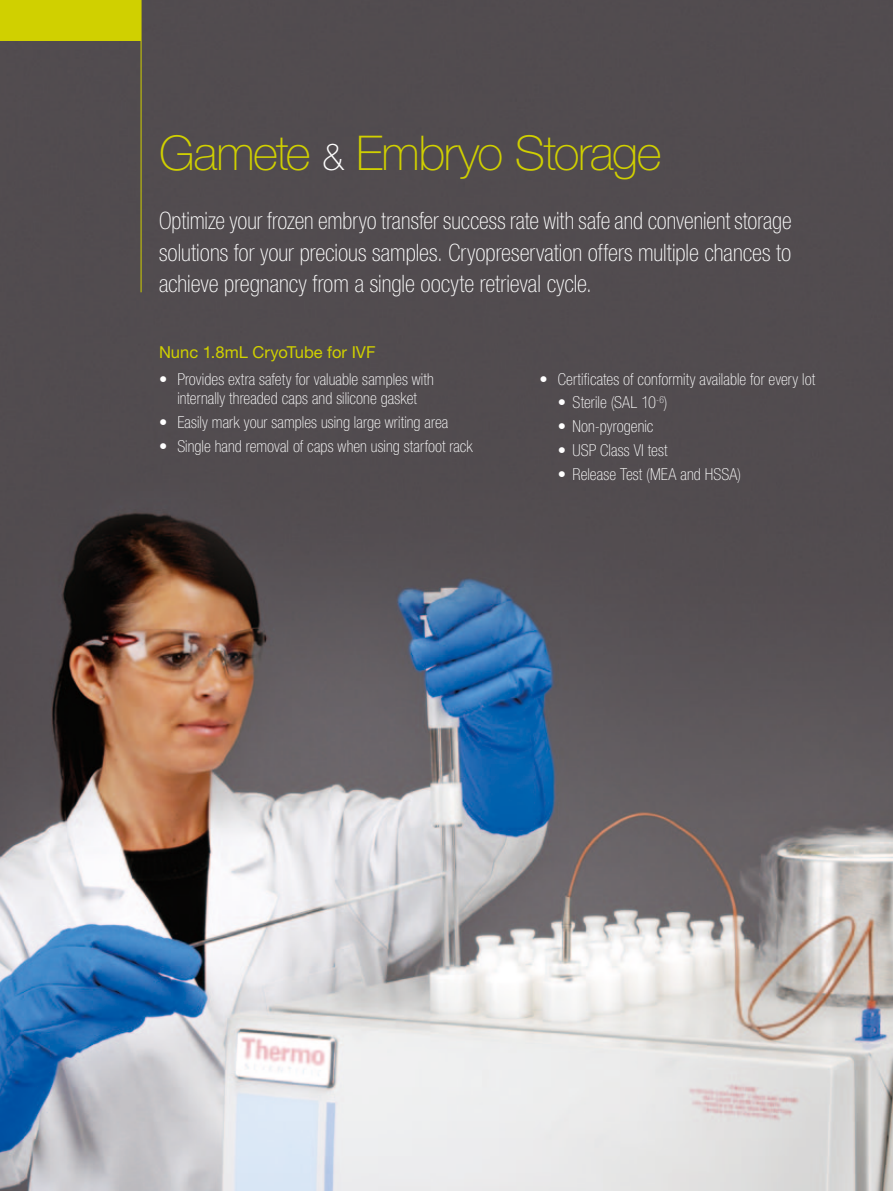
<style>
.page{position:relative;width:893px;height:1191px;background:#fff}
.page>*{position:absolute;margin:0;border:0;box-sizing:border-box;transform-origin:0 0}
.Page_heading{font:100 48px "Helvetica Neue LT Std";letter-spacing:-.03em;color:#d0d000}
.Attention_text{font:100 condensed 24px/31.5px "Helvetica Neue LT Std";color:#fff;text-align:justify}
.Bullet__2{font:100 condensed 16.5px/19.5px "Helvetica Neue LT Std";letter-spacing:.005em;color:#fff;text-align:center}
.Bullet_hedline{font:16.5px "Helvetica Neue LT Std";color:#d0d000}
.s1{font-size:37.5px;color:#fff}
</style>
<div class="page">
<img style="left:0;top:0;width:893px;height:1191px">
<hr style="left:141px;top:0;width:1px;height:292px;background:#d0d000">
<div style="left:0;top:0;width:141px;height:40px;background:#d0d000"></div>
<p class="Page_heading" style="left:159px;top:126px;width:504px">Gamete <span class="s1">&amp;</span> Embryo Storage</p>
<p class="Attention_text" style="left:159px;top:205px;width:634px">Optimize your frozen embryo transfer success rate with safe and convenient storage solutions for your precious samples. Cryopreservation offers multiple chances to achieve pregnancy from a single oocyte retrieval cycle.</p>
<p class="Bullet_hedline" style="left:159px;top:342px;width:218px">Nunc 1.8mL CryoTube for IVF</p>
<p class="Bullet__2" style="left:159px;top:369px;width:276px">• Provides extra safety for valuable samples with internally threaded caps and silicone gasket</p>
<p class="Bullet__2" style="left:159px;top:412px;width:291px">• Easily mark your samples using large writing area</p>
<p class="Bullet__2" style="left:159px;top:436px;width:315px">• Single hand removal of caps when using starfoot rack</p>
<p class="Bullet__2" style="left:539px;top:369px;width:277px">• Certificates of conformity available for every lot</p>
<p class="Bullet__2" style="left:558px;top:393px;width:111px">• Sterile (SAL 10<sup>-6</sup>)</p>
<p class="Bullet__2" style="left:558px;top:416px;width:97px">• Non-pyrogenic</p>
<p class="Bullet__2" style="left:558px;top:440px;width:111px">• USP Class VI test</p>
<p class="Bullet__2" style="left:558px;top:464px;width:185px">• Release Test (MEA and HSSA)</p>
</div>
